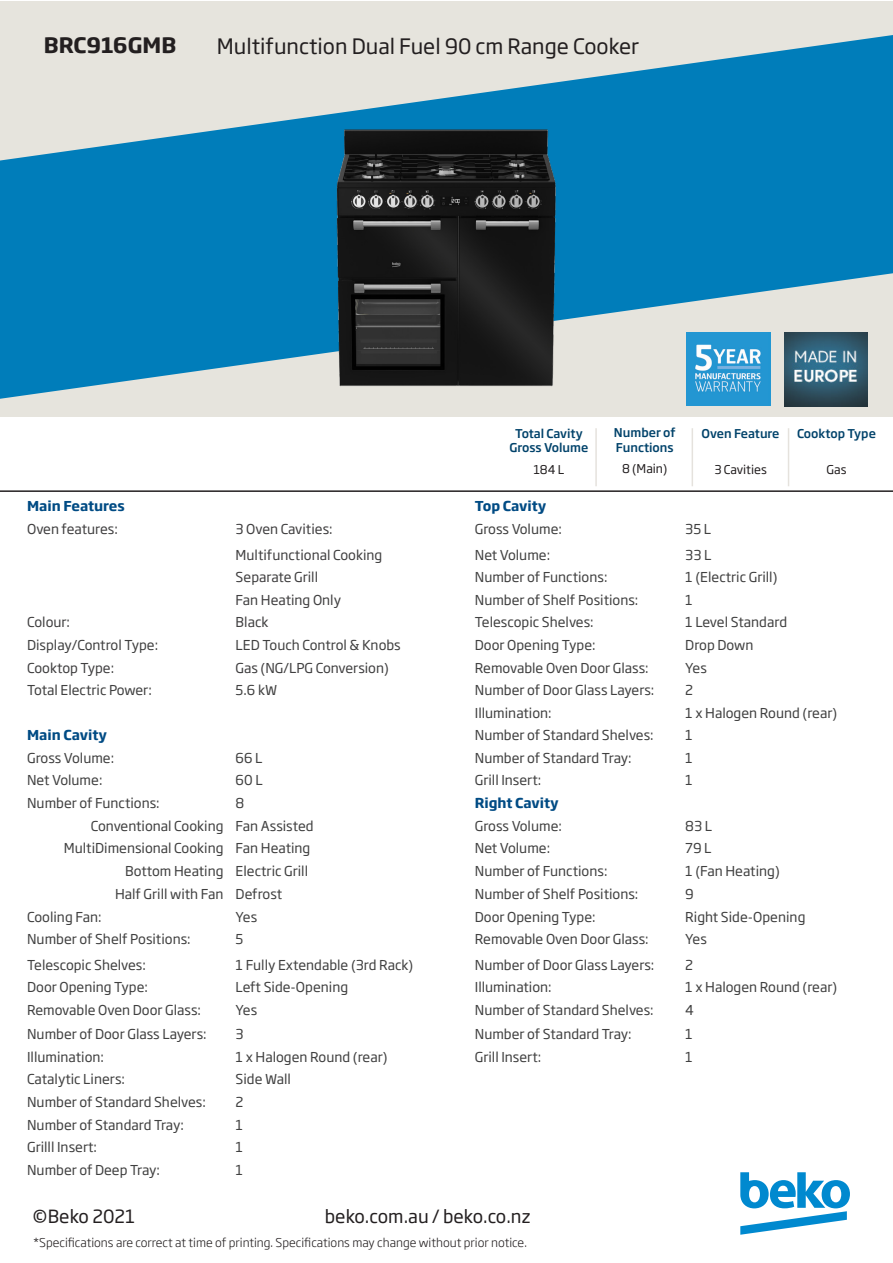
<style>
.page{position:relative;width:893px;height:1263px;background:#fff}
.page>*{position:absolute;margin:0;border:0;box-sizing:border-box;transform-origin:0 0}
.t1{font:21px "Soho Gothic Pro";color:#231f20}
.t2{font:700 21px "Soho Gothic Pro";color:#231f20}
.t3{font:18px "Soho Gothic Pro";color:#231f20}
.t4{font:13.5px "Soho Gothic Pro";color:#404040}
.t5{font:13.5px "Soho Gothic Pro";color:#403f40}
.t6{font:700 13.5px "Soho Gothic Pro";color:#004b84}
.t7{font:300 12px "Soho Gothic Pro";color:#231f20}
.t8{font:500 12px/14.4px "Soho Gothic Pro";color:#01426a;text-align:center}
.t9{font:12px "Soho Gothic Pro";color:#231f20}
</style>
<div class="page">
<div style="left:0;top:1px;width:893px;height:416px;background:#e6e4dd"></div>
<svg style="left:0;top:35px;width:893px;height:364px;fill:#007dba"></svg>
<img style="left:686px;top:332px;width:84px;height:73px">
<img style="left:784px;top:332px;width:84px;height:74px">
<svg style="left:740px;top:1172px;width:110px;height:63px"></svg>
<hr style="left:0;top:490px;width:893px;height:2px;background:#231f20">
<img style="left:332px;top:124px;width:229px;height:267px">
<hr style="left:595px;top:428px;width:2px;height:58px;background:#e5e2dd">
<hr style="left:692px;top:428px;width:1px;height:58px;background:#e5e2dd">
<hr style="left:788px;top:428px;width:1px;height:58px;background:#e5e2dd">
<p class="t2" style="left:44px;top:29px;width:134px">BRC916GMB</p>
<p class="t1" style="left:217px;top:30px;width:424px">Multifunction Dual Fuel 90 cm Range Cooker</p>
<p class="t8" style="left:509px;top:425px;width:80px">Total Cavity<br>Gross Volume</p>
<p class="t9" style="left:533px;top:460px;width:32px">184 L</p>
<p class="t8" style="left:614px;top:425px;width:63px;text-align:left">Number of<br>Functions</p>
<p class="t9" style="left:622px;top:459px;width:47px">8 (Main)</p>
<p class="t8" style="left:702px;top:425px;width:79px">Oven Feature</p>
<p class="t9" style="left:714px;top:460px;width:54px">3 Cavities</p>
<p class="t8" style="left:797px;top:425px;width:80px">Cooktop Type</p>
<p class="t9" style="left:826px;top:460px;width:21px">Gas</p>
<p class="t6" style="left:27px;top:495px;width:99px">Main Features</p>
<p class="t6" style="left:475px;top:495px;width:73px">Top Cavity</p>
<p class="t5" style="left:27px;top:518px;width:92px">Oven features:</p>
<p class="t5" style="left:236px;top:518px;width:99px">3 Oven Cavities:</p>
<p class="t4" style="left:475px;top:518px;width:89px">Gross Volume:</p>
<p class="t4" style="left:685px;top:518px;width:27px">35 L</p>
<p class="t5" style="left:236px;top:544px;width:148px">Multifunctional Cooking</p>
<p class="t4" style="left:475px;top:544px;width:77px">Net Volume:</p>
<p class="t4" style="left:685px;top:544px;width:28px">33 L</p>
<p class="t5" style="left:236px;top:567px;width:84px">Separate Grill</p>
<p class="t4" style="left:475px;top:567px;width:134px">Number of Functions:</p>
<p class="t4" style="left:685px;top:567px;width:94px">1 (Electric Grill)</p>
<p class="t5" style="left:236px;top:589px;width:107px">Fan Heating Only</p>
<p class="t4" style="left:475px;top:589px;width:165px">Number of Shelf Positions:</p>
<p class="t4" style="left:685px;top:589px;width:9px">1</p>
<p class="t5" style="left:27px;top:612px;width:44px">Colour:</p>
<p class="t5" style="left:236px;top:612px;width:34px">Black</p>
<p class="t4" style="left:475px;top:612px;width:120px">Telescopic Shelves:</p>
<p class="t4" style="left:685px;top:612px;width:103px">1 Level Standard</p>
<p class="t4" style="left:27px;top:634px;width:133px">Display/Control Type:</p>
<p class="t4" style="left:236px;top:634px;width:167px">LED Touch Control &amp; Knobs</p>
<p class="t4" style="left:475px;top:634px;width:122px">Door Opening Type:</p>
<p class="t4" style="left:685px;top:634px;width:70px">Drop Down</p>
<p class="t5" style="left:27px;top:657px;width:89px">Cooktop Type:</p>
<p class="t5" style="left:236px;top:657px;width:155px">Gas (NG/LPG Conversion)</p>
<p class="t4" style="left:475px;top:657px;width:175px">Removable Oven Door Glass:</p>
<p class="t4" style="left:685px;top:657px;width:23px">Yes</p>
<p class="t4" style="left:27px;top:680px;width:126px">Total Electric Power:</p>
<p class="t4" style="left:236px;top:680px;width:43px">5.6 kW</p>
<p class="t4" style="left:475px;top:680px;width:181px">Number of Door Glass Layers:</p>
<p class="t4" style="left:685px;top:680px;width:9px">2</p>
<p class="t4" style="left:475px;top:702px;width:78px">Illumination:</p>
<p class="t4" style="left:685px;top:702px;width:153px">1 x Halogen Round (rear)</p>
<p class="t6" style="left:27px;top:724px;width:81px">Main Cavity</p>
<p class="t4" style="left:475px;top:725px;width:180px">Number of Standard Shelves:</p>
<p class="t4" style="left:685px;top:725px;width:9px">1</p>
<p class="t4" style="left:27px;top:747px;width:89px">Gross Volume:</p>
<p class="t4" style="left:236px;top:747px;width:28px">66 L</p>
<p class="t4" style="left:475px;top:747px;width:158px">Number of Standard Tray:</p>
<p class="t4" style="left:685px;top:747px;width:9px">1</p>
<p class="t4" style="left:27px;top:770px;width:77px">Net Volume:</p>
<p class="t4" style="left:236px;top:770px;width:29px">60 L</p>
<p class="t4" style="left:475px;top:770px;width:68px">Grill Insert:</p>
<p class="t4" style="left:685px;top:770px;width:9px">1</p>
<p class="t4" style="left:27px;top:792px;width:134px">Number of Functions:</p>
<p class="t4" style="left:236px;top:792px;width:10px">8</p>
<p class="t6" style="left:475px;top:792px;width:86px">Right Cavity</p>
<p class="t4" style="left:91px;top:815px;width:134px">Conventional Cooking</p>
<p class="t4" style="left:236px;top:815px;width:80px">Fan Assisted</p>
<p class="t4" style="left:475px;top:815px;width:89px">Gross Volume:</p>
<p class="t4" style="left:685px;top:815px;width:28px">83 L</p>
<p class="t4" style="left:64px;top:838px;width:161px">MultiDimensional Cooking</p>
<p class="t4" style="left:236px;top:838px;width:76px">Fan Heating</p>
<p class="t4" style="left:475px;top:838px;width:77px">Net Volume:</p>
<p class="t4" style="left:685px;top:838px;width:28px">79 L</p>
<p class="t4" style="left:125px;top:860px;width:100px">Bottom Heating</p>
<p class="t4" style="left:236px;top:860px;width:74px">Electric Grill</p>
<p class="t4" style="left:475px;top:860px;width:134px">Number of Functions:</p>
<p class="t4" style="left:685px;top:860px;width:96px">1 (Fan Heating)</p>
<p class="t4" style="left:115px;top:884px;width:110px">Half Grill with Fan</p>
<p class="t4" style="left:236px;top:884px;width:48px">Defrost</p>
<p class="t4" style="left:475px;top:884px;width:165px">Number of Shelf Positions:</p>
<p class="t4" style="left:685px;top:884px;width:10px">9</p>
<p class="t4" style="left:27px;top:906px;width:76px">Cooling Fan:</p>
<p class="t4" style="left:236px;top:906px;width:23px">Yes</p>
<p class="t4" style="left:475px;top:906px;width:122px">Door Opening Type:</p>
<p class="t4" style="left:685px;top:906px;width:122px">Right Side-Opening</p>
<p class="t4" style="left:27px;top:929px;width:165px">Number of Shelf Positions:</p>
<p class="t4" style="left:236px;top:929px;width:9px">5</p>
<p class="t4" style="left:475px;top:929px;width:175px">Removable Oven Door Glass:</p>
<p class="t4" style="left:685px;top:929px;width:23px">Yes</p>
<p class="t4" style="left:27px;top:954px;width:120px">Telescopic Shelves:</p>
<p class="t4" style="left:236px;top:954px;width:179px">1 Fully Extendable (3rd Rack)</p>
<p class="t4" style="left:475px;top:954px;width:181px">Number of Door Glass Layers:</p>
<p class="t4" style="left:685px;top:954px;width:9px">2</p>
<p class="t4" style="left:27px;top:977px;width:122px">Door Opening Type:</p>
<p class="t4" style="left:236px;top:977px;width:114px">Left Side-Opening</p>
<p class="t4" style="left:475px;top:977px;width:78px">Illumination:</p>
<p class="t4" style="left:685px;top:977px;width:153px">1 x Halogen Round (rear)</p>
<p class="t4" style="left:27px;top:999px;width:175px">Removable Oven Door Glass:</p>
<p class="t4" style="left:236px;top:999px;width:23px">Yes</p>
<p class="t4" style="left:475px;top:999px;width:180px">Number of Standard Shelves:</p>
<p class="t4" style="left:685px;top:999px;width:10px">4</p>
<p class="t4" style="left:27px;top:1024px;width:181px">Number of Door Glass Layers:</p>
<p class="t4" style="left:236px;top:1024px;width:10px">3</p>
<p class="t4" style="left:475px;top:1024px;width:158px">Number of Standard Tray:</p>
<p class="t4" style="left:685px;top:1024px;width:9px">1</p>
<p class="t4" style="left:27px;top:1046px;width:78px">Illumination:</p>
<p class="t4" style="left:236px;top:1046px;width:153px">1 x Halogen Round (rear)</p>
<p class="t4" style="left:475px;top:1046px;width:68px">Grill Insert:</p>
<p class="t4" style="left:685px;top:1046px;width:9px">1</p>
<p class="t4" style="left:27px;top:1069px;width:99px">Catalytic Liners:</p>
<p class="t4" style="left:236px;top:1069px;width:57px">Side Wall</p>
<p class="t4" style="left:27px;top:1091px;width:180px">Number of Standard Shelves:</p>
<p class="t4" style="left:236px;top:1091px;width:9px">2</p>
<p class="t4" style="left:27px;top:1114px;width:158px">Number of Standard Tray:</p>
<p class="t4" style="left:236px;top:1114px;width:9px">1</p>
<p class="t4" style="left:27px;top:1137px;width:71px">Grilll Insert:</p>
<p class="t4" style="left:236px;top:1137px;width:9px">1</p>
<p class="t4" style="left:27px;top:1159px;width:134px">Number of Deep Tray:</p>
<p class="t4" style="left:236px;top:1159px;width:9px">1</p>
<p class="t3" style="left:33px;top:1202px;width:104px">©Beko 2021</p>
<p class="t3" style="left:325px;top:1202px;width:207px">beko.com.au / beko.co.nz</p>
<p class="t7" style="left:33px;top:1233px;width:495px">*Specifications are correct at time of printing. Specifications may change without prior notice.</p>
</div>
